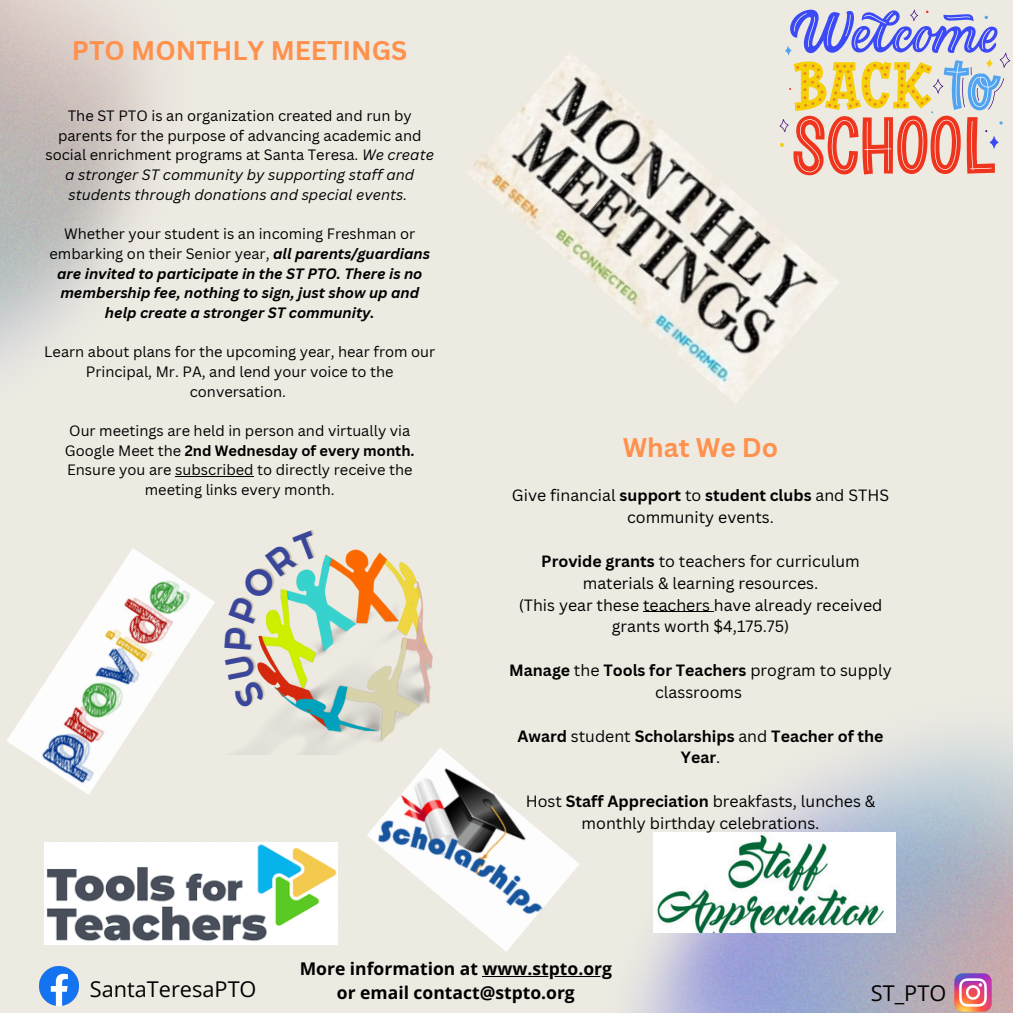
<style>
.page{position:relative;width:1013px;height:1013px;background:#fff}
.page>*{position:absolute;margin:0;border:0;box-sizing:border-box;transform-origin:0 0}
.t1{font:700 26.25px "Canva Sans";color:#ff914d}
.t2{font:21.75px "Open Sans";color:#000}
.t3{font:700 17.5px "Open Sans";color:#000}
.t4{font:15.88px/21.9px "Canva Sans";color:#000;text-align:center}
.t5{font:700 15.88px/21.9px "Canva Sans";color:#000;text-align:center}
.t6{font:14.62px/19.8px "Canva Sans";color:#000;text-align:center}
.t7{font:italic 700 14.62px/19.8px "Canva Sans";color:#000;text-align:center}
.s1{font-style:italic}
.s2{font-weight:400;font-style:normal}
.s3{font-weight:700}
.s4{font-weight:400}
</style>
<div class="page">
<div style="left:0;top:0;width:1012px;height:1012px;background:#edeae2"></div>
<img style="left:0;top:0;width:254px;height:477px">
<hr style="left:175px;top:476px;width:78px;height:1px;background:#000">
<img style="left:470px;top:56px;width:369px;height:347px">
<img style="left:7px;top:548px;width:208px;height:247px">
<img style="left:45px;top:842px;width:292px;height:102px">
<img style="left:506px;top:731px;width:506px;height:281px">
<img style="left:367px;top:747px;width:212px;height:204px">
<img style="left:653px;top:832px;width:242px;height:100px">
<img style="left:239px;top:549px;width:196px;height:205px">
<hr style="left:643px;top:611px;width:71px;height:1px;background:#000">
<svg style="left:779px;top:9px;width:231px;height:166px"></svg>
<hr style="left:482px;top:976px;width:130px;height:1px;background:#000">
<img style="left:39px;top:966px;width:39px;height:39px">
<img style="left:954px;top:973px;width:37px;height:38px">
<svg style="left:239px;top:655px;width:27px;height:55px"></svg>
<svg style="left:239px;top:549px;width:81px;height:100px"></svg>
<p class="t1" style="left:72px;top:32px;width:337px">PTO MONTHLY MEETINGS</p>
<h2 class="t6" style="left:45px;top:105px;width:390px">The ST PTO is an organization created and run by parents for the purpose of advancing academic and social enrichment programs at Santa Teresa. <span class="s1">We create a stronger ST community by supporting staff and students through donations and special events.</span></h2>
<p class="t7" style="left:50px;top:223px;width:382px"><span class="s2">Whether your student is an incoming Freshman or embarking on their Senior year,</span> all parents/guardians are invited to participate in the ST PTO. There is no membership fee, nothing to sign, just show up and help create a stronger ST community.</p>
<p class="t6" style="left:44px;top:342px;width:392px">Learn about plans for the upcoming year, hear from our<br>Principal, Mr. PA, and lend your voice to the conversation.</p>
<p class="t6" style="left:65px;top:420px;width:351px">Our meetings are held in person and virtually via Google Meet the <span class="s3">2nd Wednesday of every month.<br></span>Ensure you are subscribed to directly receive the meeting links every month.</p>
<p class="t1" style="left:622px;top:429px;width:157px">What We Do</p>
<h4 class="t4" style="left:512px;top:484px;width:378px">Give financial <span class="s3">support</span> to <span class="s3">student clubs</span> and STHS community events.</h4>
<p class="t4" style="left:541px;top:550px;width:320px"><span class="s3">Provide grants</span> to teachers for curriculum materials &amp; learning resources.</p>
<p class="t4" style="left:518px;top:593px;width:365px">(This year these teachers have already received grants worth $4,175.75)</p>
<p class="t4" style="left:509px;top:659px;width:384px"><span class="s3">Manage</span> the <span class="s3">Tools for Teachers</span> program to supply classrooms</p>
<h6 class="t5" style="left:517px;top:724px;width:367px">Award <span class="s4">student</span> Scholarships <span class="s4">and</span> Teacher of the<br>Year<span class="s4">.</span></h6>
<p class="t4" style="left:525px;top:790px;width:351px">Host <span class="s3">Staff Appreciation</span> breakfasts, lunches &amp; monthly birthday celebrations.</p>
<h5 class="t3" style="left:300px;top:956px;width:314px">More information at www.stpto.org</h5>
<h2 class="t2" style="left:90px;top:973px;width:168px">SantaTeresaPTO</h2>
<p class="t3" style="left:337px;top:979px;width:239px">or email contact@stpto.org</p>
<h2 class="t2" style="left:871px;top:977px;width:77px">ST_PTO</h2>
</div>
